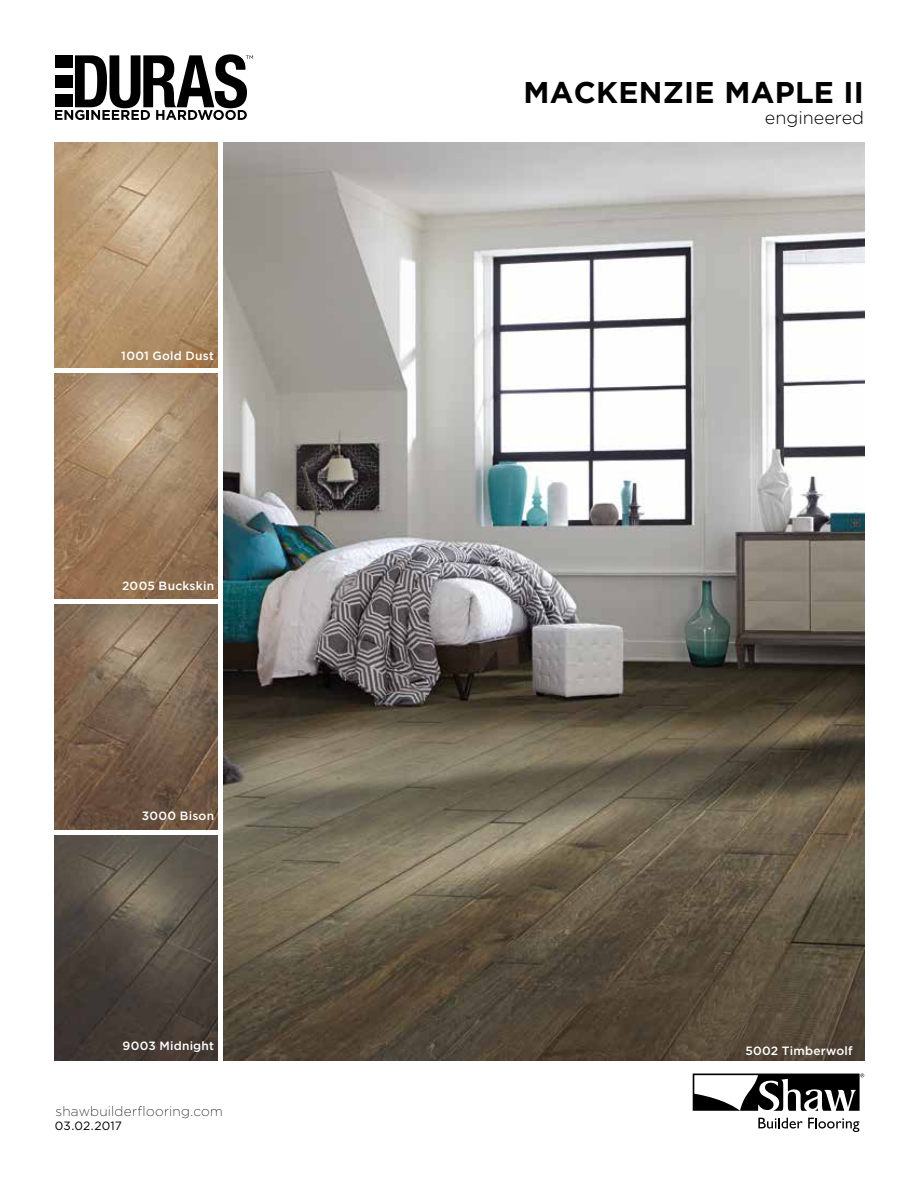
<style>
.page{position:relative;width:918px;height:1188px;background:#fff}
.page>*{position:absolute;margin:0;border:0;box-sizing:border-box;transform-origin:0 0}
.t1{font:700 30px "Gotham";letter-spacing:.01em;color:#000}
.t2{font:300 18px "Gotham";color:#000}
.t3{font:200 13.65px "Gotham";letter-spacing:.02em;color:#000}
.t4{font:500 12px "Gotham";letter-spacing:.02em;color:#fff}
.t5{font:12px "Gotham";letter-spacing:.005em;color:#000}
</style>
<div class="page">
<img style="left:224px;top:142px;width:640px;height:919px">
<img style="left:55px;top:142px;width:163px;height:226px">
<img style="left:55px;top:604px;width:163px;height:226px">
<img style="left:55px;top:373px;width:163px;height:226px">
<img style="left:55px;top:835px;width:163px;height:226px">
<svg style="left:758px;top:1118px;width:101px;height:14px"></svg>
<svg style="left:693px;top:1073px;width:171px;height:38px"></svg>
<svg style="left:55px;top:54px;width:198px;height:66px"></svg>
<p class="t4" style="left:121px;top:348px;width:94px">1001 Gold Dust</p>
<p class="t4" style="left:122px;top:578px;width:94px">2005 Buckskin</p>
<p class="t4" style="left:142px;top:808px;width:74px">3000 Bison</p>
<p class="t4" style="left:123px;top:1038px;width:93px">9003 Midnight</p>
<p class="t3" style="left:55px;top:1102px;width:169px">shawbuilderflooring.com</p>
<p class="t5" style="left:55px;top:1118px;width:68px">03.02.2017</p>
<h1 class="t1" style="left:523px;top:72px;width:342px">MACKENZIE MAPLE II</h1>
<h2 class="t2" style="left:765px;top:106px;width:101px">engineered</h2>
<p class="t4" style="left:746px;top:1043px;width:109px">5002 Timberwolf</p>
</div>
